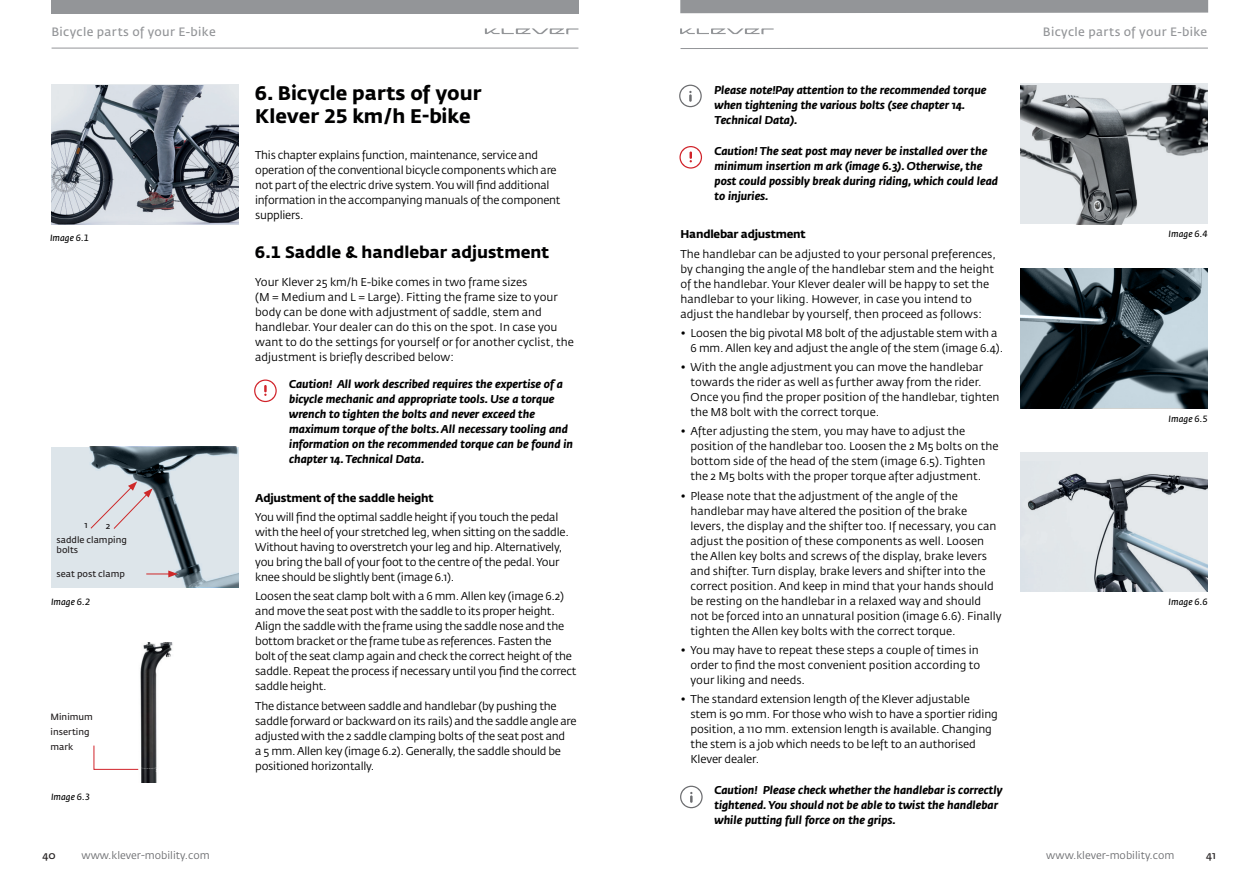
<style>
.page{position:relative;width:1259px;height:893px;background:#fff}
.page>*{position:absolute;margin:0;border:0;box-sizing:border-box;transform-origin:0 0}
.t1{font:700 19.5px/22.5px "Fedra Sans Std";color:#000001}
.t2{font:700 16.5px "Fedra Sans Std";color:#000001}
.t3{font:12px "Fedra Sans Std";letter-spacing:.03em;color:#939598}
.t4{font:11.25px/15px "Fedra Sans Std";letter-spacing:-.01em;color:#000001}
.t5{font:italic 700 11.25px/15px "Fedra Sans Std";color:#000001}
.t6{font:700 11.25px "Fedra Sans Std";letter-spacing:-.02em;color:#000001}
.t7{font:10.5px "Fedra Sans Std";color:#6c6d70}
.t8{font:10.5px "Fedra Sans Std";color:#231f20}
.t9{font:9px/14.9px "Fedra Sans Std";color:#231f20}
.t10{font:italic 9px "Fedra Sans Std";color:#000001}
</style>
<div class="page">
<svg style="left:680px;top:47px;width:528px;height:2px"></svg>
<hr style="left:52px;top:48px;width:526px;height:1px;background:#939598">
<div style="left:680px;top:0;width:528px;height:13px;background:#939598"></div>
<div style="left:51px;top:0;width:527px;height:13px;background:#939598"></div>
<svg style="left:680px;top:28px;width:93px;height:6px"></svg>
<svg style="left:485px;top:28px;width:93px;height:6px"></svg>
<img style="left:140px;top:642px;width:33px;height:141px">
<svg style="left:93px;top:745px;width:46px;height:25px"></svg>
<svg style="left:1020px;top:452px;width:188px;height:140px;background:#bfc5ca"></svg>
<svg style="left:1020px;top:269px;width:188px;height:139px;background:#414c53"></svg>
<svg style="left:1020px;top:83px;width:188px;height:141px;background:#9a9ea1"></svg>
<svg style="left:51px;top:85px;width:187px;height:140px;background:#8f969f"></svg>
<svg style="left:51px;top:447px;width:187px;height:141px;background:#bdc4c9"></svg>
<svg style="left:254px;top:379px;width:23px;height:23px"></svg>
<svg style="left:679px;top:85px;width:23px;height:22px"></svg>
<svg style="left:679px;top:146px;width:23px;height:23px"></svg>
<svg style="left:680px;top:786px;width:22px;height:22px"></svg>
<p class="t3" style="left:51px;top:24px;width:166px">Bicycle parts of your E-bike</p>
<p class="t3" style="left:1043px;top:24px;width:166px">Bicycle parts of your E-bike</p>
<p class="t10" style="left:50px;top:232px;width:41px">Image 6.1</p>
<p class="t9" style="left:85px;top:517px;width:5px">1</p>
<p class="t9" style="left:106px;top:518px;width:6px">2</p>
<p class="t9" style="left:57px;top:534px;width:72px;line-height:10.5px">saddle clamping bolts</p>
<p class="t9" style="left:57px;top:566px;width:70px">seat post clamp</p>
<p class="t10" style="left:51px;top:596px;width:41px">Image 6.2</p>
<p class="t9" style="left:50px;top:709px;width:44px">Minimum inserting mark</p>
<p class="t10" style="left:51px;top:791px;width:41px">Image 6.3</p>
<h1 class="t1" style="left:255px;top:82px;width:228px">6. Bicycle parts of your<br>Klever 25 km/h E-bike</h1>
<p class="t4" style="left:255px;top:148px;width:307px">This chapter explains function, maintenance, service and operation of the conventional bicycle components which are not part of the electric drive system. You will find additional information in the accompanying manuals of the component suppliers.</p>
<h2 class="t2" style="left:255px;top:242px;width:295px">6.1 Saddle &amp; handlebar adjustment</h2>
<p class="t4" style="left:255px;top:274px;width:320px">Your Klever 25 km/h E-bike comes in two frame sizes<br>(M = Medium and L = Large). Fitting the frame size to your body can be done with adjustment of saddle, stem and handlebar. Your dealer can do this on the spot. In case you want to do the settings for yourself or for another cyclist, the adjustment is briefly described below:</p>
<p class="t5" style="left:289px;top:377px;width:285px">Caution! All work described requires the expertise of a bicycle mechanic and appropriate tools. Use a torque wrench to tighten the bolts and never exceed the maximum torque of the bolts. All necessary tooling and information on the recommended torque can be found in chapter 14. Technical Data.</p>
<p class="t6" style="left:255px;top:491px;width:180px">Adjustment of the saddle height</p>
<p class="t4" style="left:255px;top:510px;width:315px">You will find the optimal saddle height if you touch the pedal with the heel of your stretched leg, when sitting on the saddle.<br>Without having to overstretch your leg and hip. Alternatively, you bring the ball of your foot to the centre of the pedal. Your knee should be slightly bent (image 6.1).</p>
<p class="t4" style="left:255px;top:589px;width:323px">Loosen the seat clamp bolt with a 6 mm. Allen key (image 6.2) and move the seat post with the saddle to its proper height.<br>Align the saddle with the frame using the saddle nose and the bottom bracket or the frame tube as references. Fasten the<br>bolt of the seat clamp again and check the correct height of the saddle. Repeat the process if necessary until you find the correct saddle height.</p>
<p class="t4" style="left:255px;top:698px;width:323px">The distance between saddle and handlebar (by pushing the saddle forward or backward on its rails) and the saddle angle are adjusted with the 2 saddle clamping bolts of the seat post and<br>a 5 mm. Allen key (image 6.2). Generally, the saddle should be positioned horizontally.</p>
<p class="t5" style="left:714px;top:82px;width:273px">Please note!Pay attention to the recommended torque when tightening the various bolts (see chapter 14.<br>Technical Data).</p>
<p class="t5" style="left:714px;top:143px;width:285px">Caution! The seat post may never be installed over the minimum insertion m ark (image 6.3). Otherwise, the post could possibly break during riding, which could lead to injuries.</p>
<p class="t6" style="left:680px;top:227px;width:127px">Handlebar adjustment</p>
<p class="t4" style="left:680px;top:246px;width:317px">The handlebar can be adjusted to your personal preferences, by changing the angle of the handlebar stem and the height of the handlebar. Your Klever dealer will be happy to set the handlebar to your liking. However, in case you intend to adjust the handlebar by yourself, then proceed as follows:</p>
<p class="t4" style="left:690px;top:325px;width:314px;text-indent:-10px">• Loosen the big pivotal M8 bolt of the adjustable stem with a<br>6 mm. Allen key and adjust the angle of the stem (image 6.4).</p>
<p class="t4" style="left:690px;top:360px;width:310px;text-indent:-10px">• With the angle adjustment you can move the handlebar towards the rider as well as further away from the rider.<br>Once you find the proper position of the handlebar, tighten the M8 bolt with the correct torque.</p>
<p class="t4" style="left:690px;top:424px;width:310px;text-indent:-10px">• After adjusting the stem, you may have to adjust the position of the handlebar too. Loosen the 2 M5 bolts on the bottom side of the head of the stem (image 6.5). Tighten the 2 M5 bolts with the proper torque after adjustment.</p>
<p class="t4" style="left:690px;top:488px;width:313px;text-indent:-10px">• Please note that the adjustment of the angle of the handlebar may have altered the position of the brake levers, the display and the shifter too. If necessary, you can adjust the position of these components as well. Loosen the Allen key bolts and screws of the display, brake levers and shifter. Turn display, brake levers and shifter into the correct position. And keep in mind that your hands should be resting on the handlebar in a relaxed way and should not be forced into an unnatural position (image 6.6). Finally tighten the Allen key bolts with the correct torque.</p>
<p class="t4" style="left:690px;top:642px;width:291px;text-indent:-10px">• You may have to repeat these steps a couple of times in order to find the most convenient position according to your liking and needs.</p>
<p class="t4" style="left:690px;top:692px;width:309px;text-indent:-10px">• The standard extension length of the Klever adjustable stem is 90 mm. For those who wish to have a sportier riding position, a 110 mm. extension length is available. Changing the stem is a job which needs to be left to an authorised Klever dealer.</p>
<p class="t5" style="left:714px;top:783px;width:289px">Caution! Please check whether the handlebar is correctly tightened. You should not be able to twist the handlebar while putting full force on the grips.</p>
<p class="t10" style="left:1168px;top:228px;width:41px">Image 6.4</p>
<p class="t10" style="left:1168px;top:413px;width:41px">Image 6.5</p>
<p class="t10" style="left:1168px;top:596px;width:41px">Image 6.6</p>
<p class="t8" style="left:43px;top:848px;width:15px">40</p>
<p class="t7" style="left:81px;top:848px;width:130px">www.klever-mobility.com</p>
<p class="t7" style="left:1046px;top:848px;width:130px">www.klever-mobility.com</p>
<p class="t8" style="left:1206px;top:848px;width:11px">41</p>
</div>
